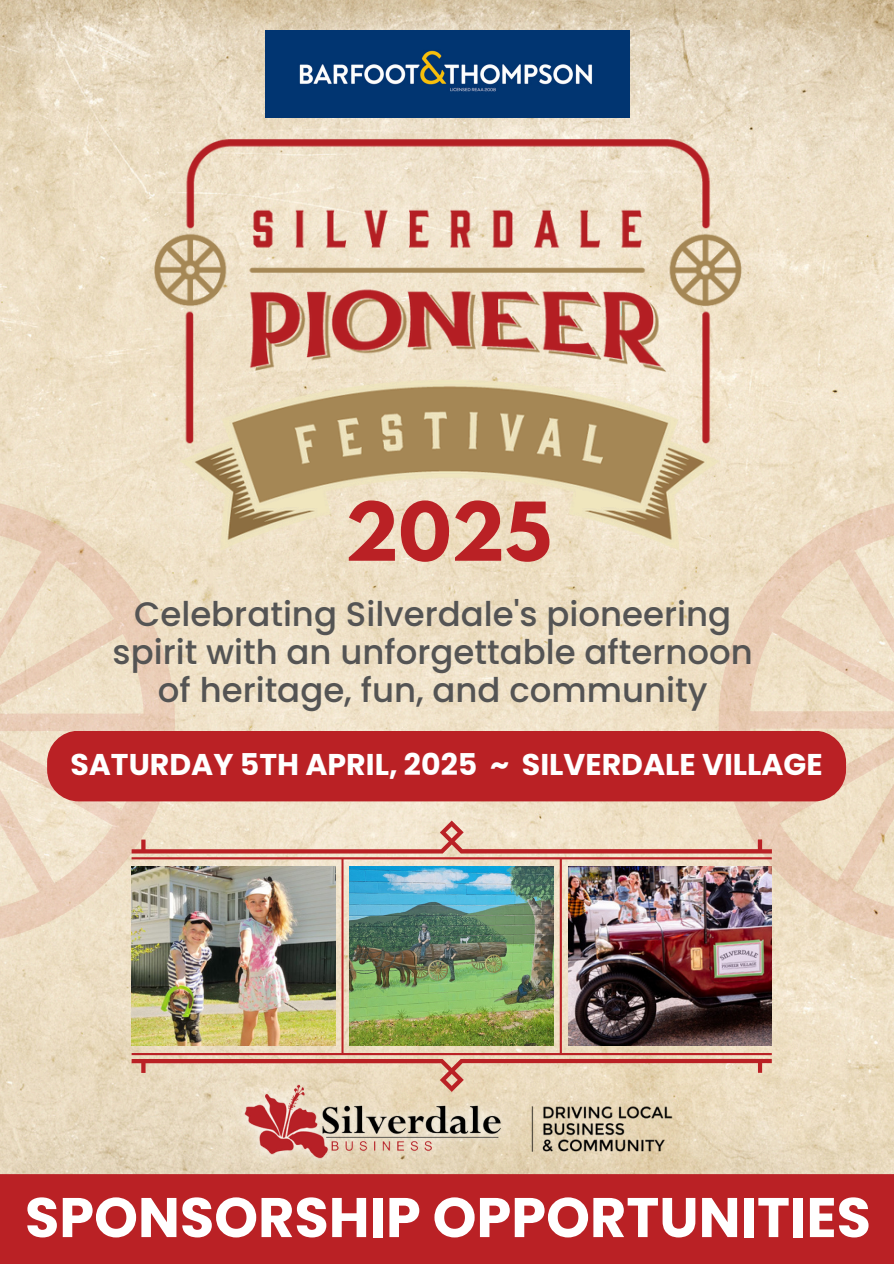
<style>
.page{position:relative;width:894px;height:1264px;background:#fff}
.page>*{position:absolute;margin:0;border:0;box-sizing:border-box;transform-origin:0 0}
.t1{font:700 71.7px "League Spartan";color:#ba2125}
.t2{font:700 55.8px "Poppins";color:#fff}
.t3{font:500 33.9px/38.2px "Poppins";color:#545454;text-align:center}
.t4{font:700 30px "Poppins";color:#fff}
</style>
<div class="page">
<img style="left:0;top:0;width:893px;height:1174px">
<img style="left:228px;top:1091px;width:448px;height:83px">
<svg style="left:0;top:498px;width:175px;height:445px;background:#ecd9c1"></svg>
<svg style="left:718px;top:498px;width:175px;height:445px;background:#ecd7be"></svg>
<div style="left:47px;top:730px;width:798px;height:71px;background:#ba2125;border-radius:31px"></div>
<div style="left:0;top:1174px;width:893px;height:89px;background:#ba2125"></div>
<svg style="left:131px;top:820px;width:640px;height:271px;background:#e3c1aa"></svg>
<img style="left:131px;top:866px;width:204px;height:179px">
<img style="left:350px;top:866px;width:203px;height:179px">
<img style="left:568px;top:866px;width:203px;height:179px">
<img style="left:141px;top:117px;width:613px;height:456px">
<img style="left:266px;top:30px;width:363px;height:87px">
<h3 class="t1" style="left:345px;top:496px;width:208px">2025</h3>
<p class="t3" style="left:112px;top:594px;width:641px">Celebrating Silverdale's pioneering spirit with an unforgettable afternoon of heritage, fun, and community</p>
<p class="t4" style="left:70px;top:743px;width:753px">SATURDAY 5TH APRIL, 2025 ~ SILVERDALE VILLAGE</p>
<p class="t2" style="left:25px;top:1178px;width:847px">SPONSORSHIP OPPORTUNITIES</p>
</div>
